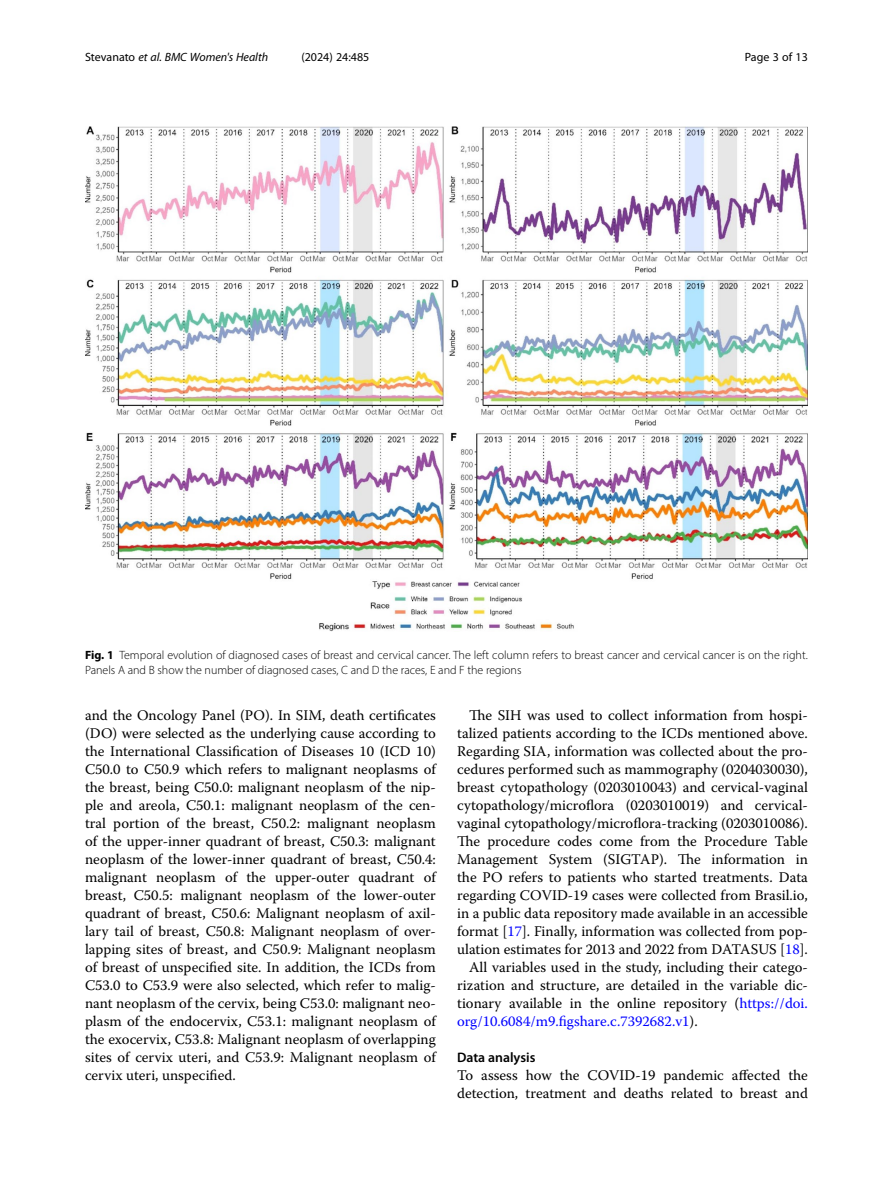
<style>
.page{position:relative;width:893px;height:1191px;background:#fff}
.page>*{position:absolute;margin:0;border:0;box-sizing:border-box;transform-origin:0 0}
.Body_Text{font:14.7px/18px "Warnock Pro";color:#000;text-align:justify}
.Body_Text_Indent{font:14.7px/18px "Warnock Pro";color:#000;text-align:justify}
.Head_2{font:600 13.8px "Myriad Pro";color:#000}
.Figure_Caption{font:300 12px/15px "Myriad Pro";color:#000}
.t1{font:italic 12px "Myriad Pro";color:#000}
.t2{font:12px "Myriad Pro";color:#000}
.s1{font-style:normal}
.s2{font-weight:700}
.s3{color:#00f}
</style>
<div class="page">
<img style="left:85px;top:126px;width:723px;height:505px">
<p class="t1" style="left:85px;top:50px;width:185px"><span class="s1">Stevanato</span> et al. BMC Women's Health</p>
<p class="t2" style="left:301px;top:50px;width:70px">(2024) 24:485</p>
<p class="t2" style="left:745px;top:50px;width:65px">Page 3 of 13</p>
<p class="Figure_Caption" style="left:85px;top:647px;width:724px"><span class="s2">Fig. 1</span> Temporal evolution of diagnosed cases of breast and cervical cancer. The left column refers to breast cancer and cervical cancer is on the right.<br>Panels A and B show the number of diagnosed cases, C and D the races, E and F the regions</p>
<p class="Body_Text" style="left:85px;top:706px;width:352px">and the Oncology Panel (PO). In SIM, death certificates (DO) were selected as the underlying cause according to the International Classification of Diseases 10 (ICD 10)<br>C50.0 to C50.9 which refers to malignant neoplasms of the breast, being C50.0: malignant neoplasm of the nip&shy;ple and areola, C50.1: malignant neoplasm of the cen&shy;tral portion of the breast, C50.2: malignant neoplasm of the upper-inner quadrant of breast, C50.3: malignant neoplasm of the lower-inner quadrant of breast, C50.4: malignant neoplasm of the upper-outer quadrant of breast, C50.5: malignant neoplasm of the lower-outer quadrant of breast, C50.6: Malignant neoplasm of axil&shy;lary tail of breast, C50.8: Malignant neoplasm of over&shy;lapping sites of breast, and C50.9: Malignant neoplasm of breast of unspecified site. In addition, the ICDs from C53.0 to C53.9 were also selected, which refer to malig&shy;nant neoplasm of the cervix, being C53.0: malignant neo&shy;plasm of the endocervix, C53.1: malignant neoplasm of the exocervix, C53.8: Malignant neoplasm of overlapping sites of cervix uteri, and C53.9: Malignant neoplasm of cervix uteri, unspecified.</p>
<p class="Body_Text_Indent" style="left:457px;top:706px;width:352px;text-indent:12px">The SIH was used to collect information from hospi&shy;talized patients according to the ICDs mentioned above.<br>Regarding SIA, information was collected about the pro&shy;cedures performed such as mammography (0204030030), breast cytopathology (0203010043) and cervical-vaginal cytopathology/microflora (0203010019) and cervical&shy;vaginal cytopathology/microflora-tracking (0203010086).<br>The procedure codes come from the Procedure Table Management System (SIGTAP). The information in the PO refers to patients who started treatments. Data regarding COVID-19 cases were collected from Brasil.io, in a public data repository made available in an accessible format [<span class="s3">17</span>]. Finally, information was collected from pop&shy;ulation estimates for 2013 and 2022 from DATASUS [<span class="s3">18</span>].</p>
<p class="Body_Text_Indent" style="left:457px;top:958px;width:352px;text-indent:12px">All variables used in the study, including their catego&shy;rization and structure, are detailed in the variable dic&shy;tionary available in the online repository (<span class="s3">https://doi. org/10.6084/m9.figshare.c.7392682.v1</span>).</p>
<p class="Head_2" style="left:457px;top:1049px;width:80px">Data analysis</p>
<p class="Body_Text" style="left:457px;top:1066px;width:352px">To assess how the COVID-19 pandemic affected the detection, treatment and deaths related to breast and</p>
</div>
